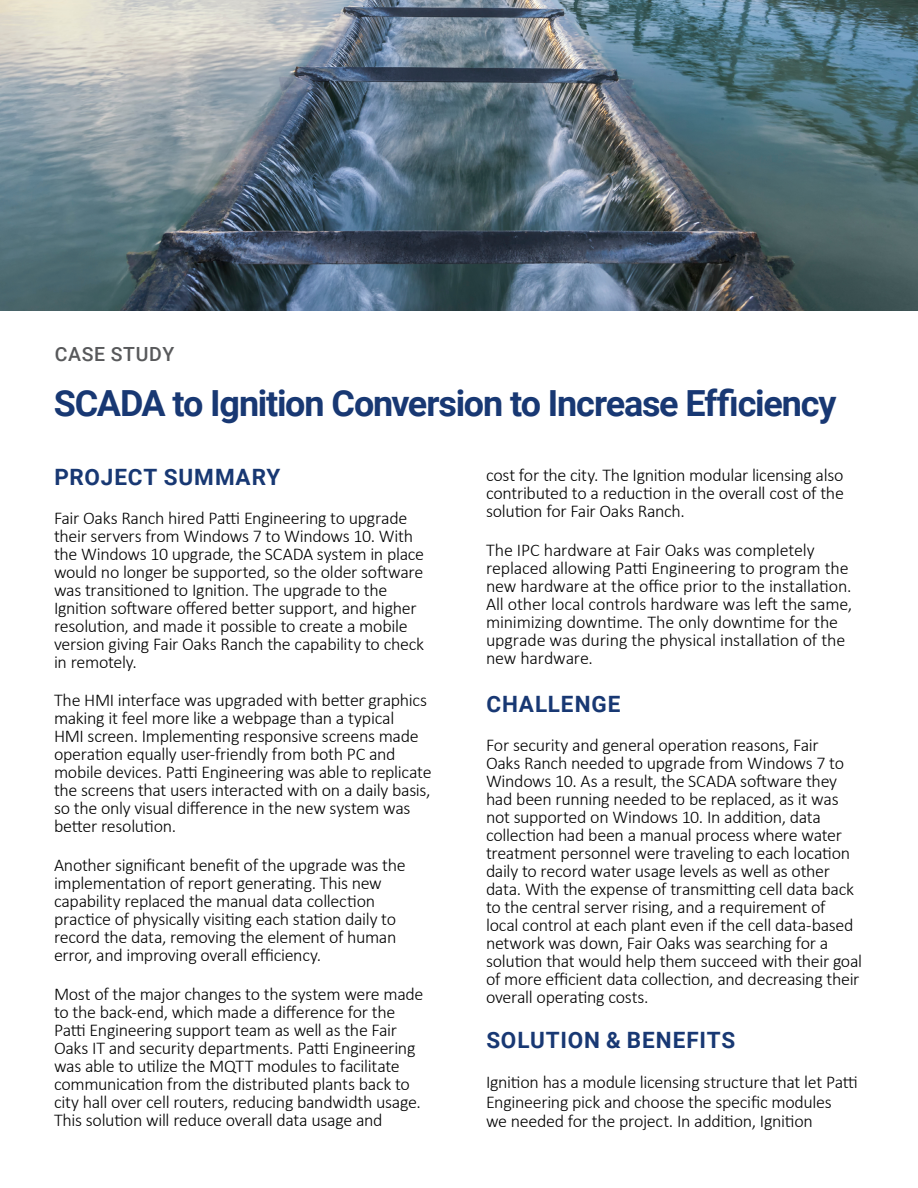
<style>
.page{position:relative;width:918px;height:1188px;background:#fff}
.page>*{position:absolute;margin:0;border:0;box-sizing:border-box;transform-origin:0 0}
.t1{font:700 36px "Roboto";letter-spacing:-.035em;color:#183873}
.t2{font:700 22.5px "Roboto";letter-spacing:.04em;color:#183873}
.t3{font:500 19.5px "Roboto";letter-spacing:.035em;color:#58595b}
.t4{font:300 18px/18px "Calibri";letter-spacing:-.015em;color:#000}
</style>
<div class="page">
<img style="left:0;top:0;width:918px;height:310px">
<p class="t3" style="left:55px;top:340px;width:121px">CASE STUDY</p>
<h1 class="t1" style="left:54px;top:378px;width:784px">SCADA to Ignition Conversion to Increase Efficiency</h1>
<p class="t2" style="left:54px;top:461px;width:228px">PROJECT SUMMARY</p>
<p class="t4" style="left:54px;top:509px;width:372px">Fair Oaks Ranch hired Patti Engineering to upgrade their servers from Windows 7 to Windows 10. With the Windows 10 upgrade, the SCADA system in place would no longer be supported, so the older software was transitioned to Ignition. The upgrade to the Ignition software offered better support, and higher resolution, and made it possible to create a mobile version giving Fair Oaks Ranch the capability to check in remotely.</p>
<p class="t4" style="left:54px;top:691px;width:379px">The HMI interface was upgraded with better graphics making it feel more like a webpage than a typical<br>HMI screen. Implementing responsive screens made operation equally user-friendly from both PC and mobile devices. Patti Engineering was able to replicate the screens that users interacted with on a daily basis, so the only visual difference in the new system was better resolution.</p>
<p class="t4" style="left:54px;top:856px;width:353px">Another significant benefit of the upgrade was the implementation of report generating. This new capability replaced the manual data collection practice of physically visiting each station daily to record the data, removing the element of human error, and improving overall efficiency.</p>
<p class="t4" style="left:54px;top:984px;width:371px">Most of the major changes to the system were made to the back-end, which made a difference for the Patti Engineering support team as well as the Fair Oaks IT and security departments. Patti Engineering was able to utilize the MQTT modules to facilitate communication from the distributed plants back to city hall over cell routers, reducing bandwidth usage.<br>This solution will reduce overall data usage and</p>
<p class="t4" style="left:486px;top:466px;width:359px;text-align:justify">cost for the city. The Ignition modular licensing also contributed to a reduction in the overall cost of the solution for Fair Oaks Ranch.</p>
<p class="t4" style="left:486px;top:541px;width:368px">The IPC hardware at Fair Oaks was completely replaced allowing Patti Engineering to program the new hardware at the office prior to the installation.<br>All other local controls hardware was left the same, minimizing downtime. The only downtime for the upgrade was during the physical installation of the new hardware.</p>
<p class="t2" style="left:486px;top:688px;width:136px">CHALLENGE</p>
<p class="t4" style="left:486px;top:735px;width:378px">For security and general operation reasons, Fair<br>Oaks Ranch needed to upgrade from Windows 7 to Windows 10. As a result, the SCADA software they had been running needed to be replaced, as it was not supported on Windows 10. In addition, data collection had been a manual process where water treatment personnel were traveling to each location daily to record water usage levels as well as other data. With the expense of transmitting cell data back to the central server rising, and a requirement of local control at each plant even if the cell data-based network was down, Fair Oaks was searching for a solution that would help them succeed with their goal of more efficient data collection, and decreasing their overall operating costs.</p>
<p class="t2" style="left:486px;top:1024px;width:250px">SOLUTION &amp; BENEFITS</p>
<p class="t4" style="left:486px;top:1072px;width:374px;line-height:19.5px">Ignition has a module licensing structure that let Patti<br>Engineering pick and choose the specific modules<br>we needed for the project. In addition, Ignition</p>
</div>
